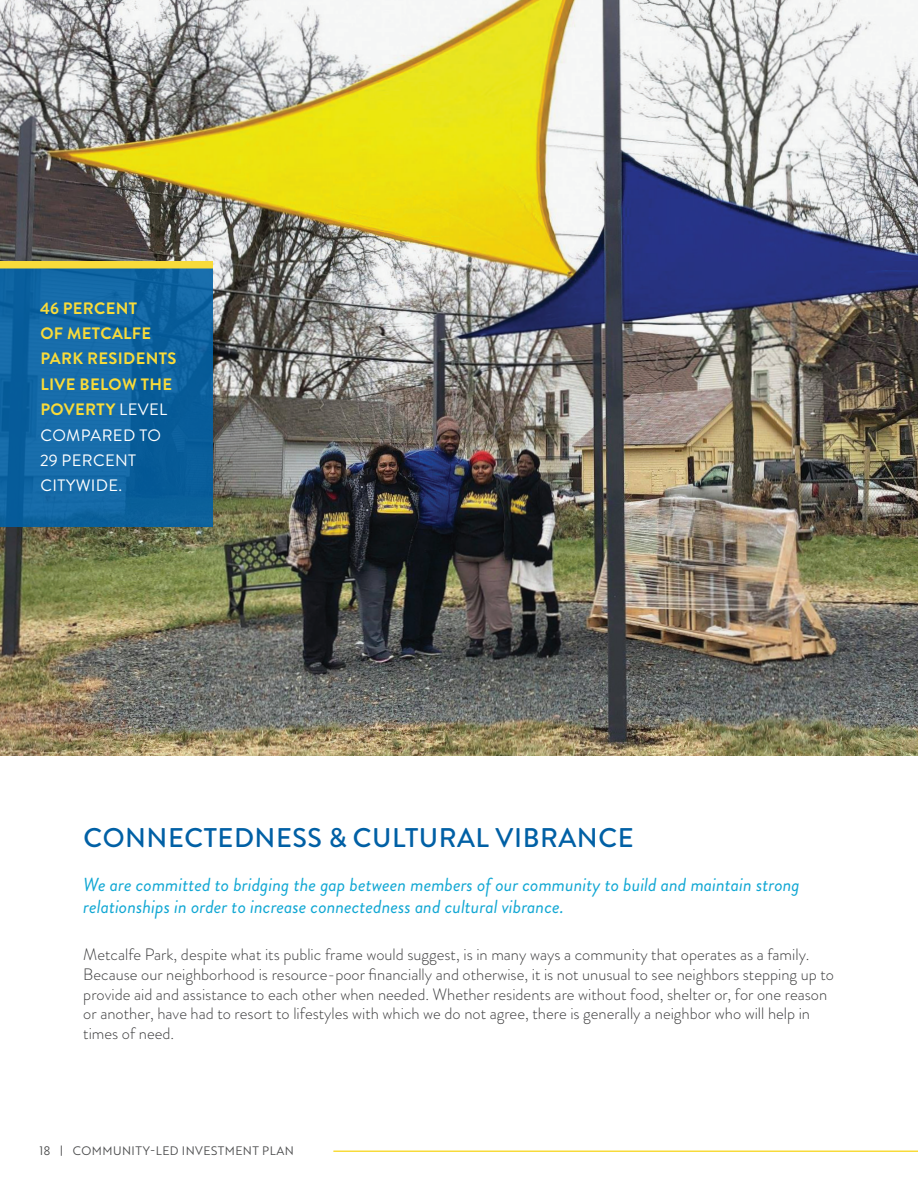
<style>
.page{position:relative;width:918px;height:1188px;background:#fff}
.page>*{position:absolute;margin:0;border:0;box-sizing:border-box;transform-origin:0 0}
.t1{font:500 27px "Brandon Grotesque";letter-spacing:.02em;color:#0160a5}
.t2{font:italic 18.9px/22.6px "Brandon Grotesque";color:#11a7d3}
.t3{font:300 16.5px/19.8px "Brandon Grotesque";color:#3e3e3f}
.t4{font:700 16.5px "Brandon Grotesque";letter-spacing:.02em;color:#f8db3a}
.t5{font:16.5px "Brandon Grotesque";letter-spacing:.02em;color:#fff}
.t6{font:12px "Brother 1816 Book";letter-spacing:.04em;color:#4b4c4d}
.s1{font-weight:400;color:#fff}
</style>
<div class="page">
<hr style="left:333px;top:1150px;width:585px;height:2px;background:#f8db3a">
<img style="left:0;top:0;width:918px;height:756px">
<div style="left:0;top:261px;width:213px;height:265px;background:linear-gradient(to right,#1369a7,#0c619e)"></div>
<div style="left:0;top:261px;width:213px;height:7px;background:#f8db3a"></div>
<p class="t4" style="left:40px;top:296px;width:98px">46 PERCENT</p>
<p class="t4" style="left:40px;top:322px;width:112px">OF METCALFE</p>
<p class="t4" style="left:40px;top:347px;width:138px">PARK RESIDENTS</p>
<p class="t4" style="left:40px;top:373px;width:133px">LIVE BELOW THE</p>
<p class="t4" style="left:40px;top:398px;width:128px">POVERTY <span class="s1">LEVEL</span></p>
<p class="t5" style="left:40px;top:424px;width:122px">COMPARED TO</p>
<p class="t5" style="left:40px;top:449px;width:97px">29 PERCENT</p>
<p class="t5" style="left:40px;top:474px;width:83px">CITYWIDE.</p>
<p class="t1" style="left:83px;top:819px;width:552px">CONNECTEDNESS &amp; CULTURAL VIBRANCE</p>
<p class="t2" style="left:83px;top:873px;width:718px">We are committed to bridging the gap between members of our community to build and maintain strong relationships in order to increase connectedness and cultural vibrance.</p>
<p class="t3" style="left:83px;top:945px;width:728px">Metcalfe Park, despite what its public frame would suggest, is in many ways a community that operates as a family.</p>
<p class="t3" style="left:83px;top:964px;width:752px">Because our neighborhood is resource-poor financially and otherwise, it is not unusual to see neighbors stepping up to provide aid and assistance to each other when needed. Whether residents are without food, shelter or, for one reason or another, have had to resort to lifestyles with which we do not agree, there is generally a neighbor who will help in times of need.</p>
<p class="t6" style="left:39px;top:1142px;width:256px">18 | COMMUNITY-LED INVESTMENT PLAN</p>
</div>
